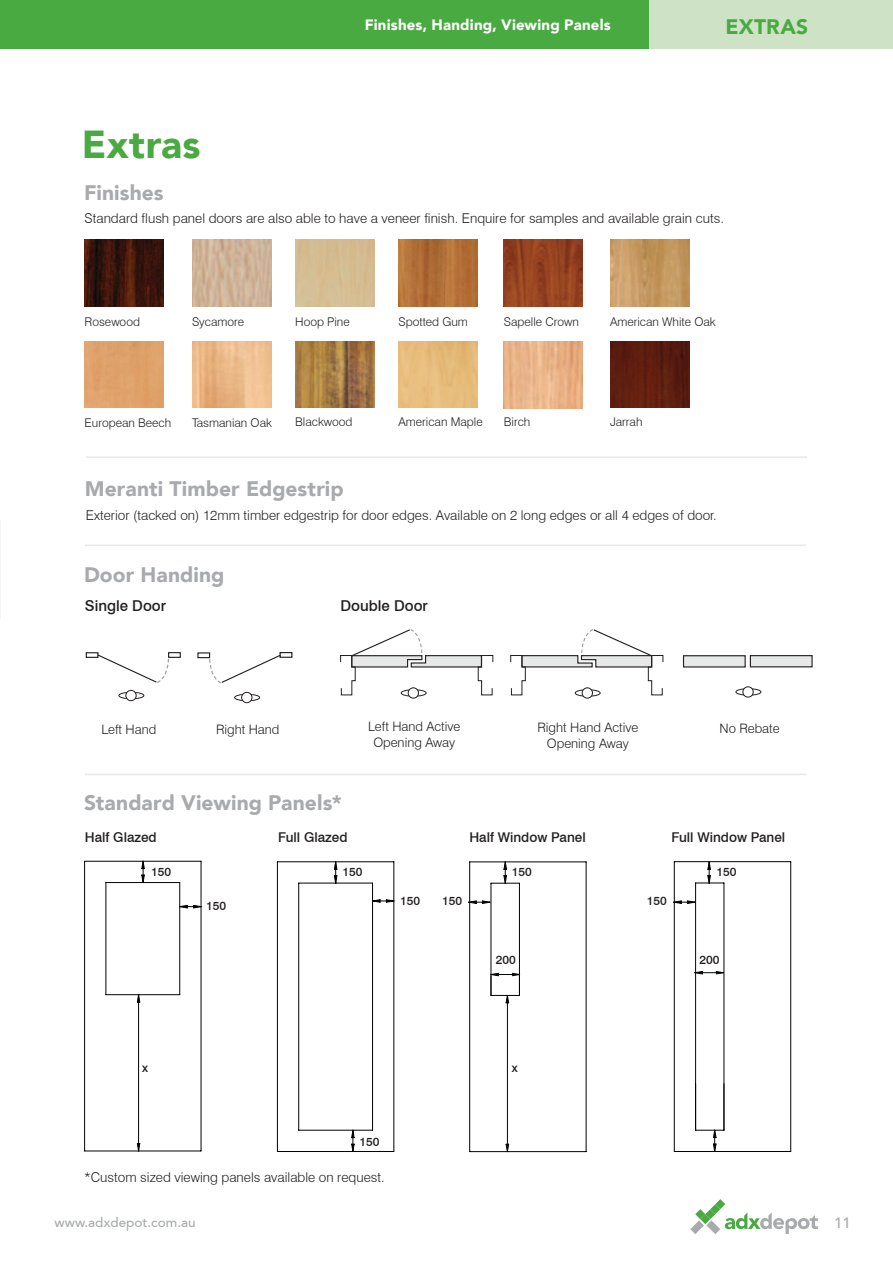
<style>
.page{position:relative;width:893px;height:1263px;background:#fff}
.page>*{position:absolute;margin:0;border:0;box-sizing:border-box;transform-origin:0 0}
.t1{font:900 39px "Avenir 95";letter-spacing:.005em;color:#4aaa42}
.t2{font:900 21px "Avenir 95";letter-spacing:.005em;color:#a8aaad}
.t3{font:900 21px "Avenir 95";letter-spacing:.015em;color:#4aaa42}
.t4{font:900 15px "Avenir 95";letter-spacing:.015em;color:#fff}
.t5{font:500 15px "Swiss 721 BT";color:#231f20}
.t6{font:500 15px "Avenir 65";color:#a8aaad}
.t7{font:300 13.5px "Swiss 721 BT";color:#231f20}
.t8{font:500 13.5px "Swiss 721 BT";color:#231f20}
.t9{font:500 13.5px "Avenir 65";color:#a8aaad}
.t10{font:300 13.05px/15.6px "Swiss 721 BT";color:#231f20;text-align:center}
.t11{font:300 12px "Swiss 721 BT";color:#231f20}
.t12{font:500 12px "Swiss 721 BT";color:#231f20}
</style>
<div class="page">
<svg style="left:340px;top:629px;width:154px;height:67px"></svg>
<svg style="left:510px;top:629px;width:154px;height:67px"></svg>
<img style="left:85px;top:240px;width:79px;height:67px">
<img style="left:192px;top:240px;width:79px;height:67px">
<img style="left:610px;top:240px;width:79px;height:67px">
<div style="left:85px;top:341px;width:79px;height:67px;background:#dfa26b"></div>
<img style="left:192px;top:341px;width:79px;height:67px">
<img style="left:504px;top:240px;width:79px;height:67px">
<img style="left:398px;top:240px;width:79px;height:67px">
<img style="left:504px;top:341px;width:79px;height:67px">
<img style="left:610px;top:341px;width:79px;height:67px">
<img style="left:295px;top:341px;width:79px;height:67px">
<img style="left:398px;top:341px;width:79px;height:67px">
<div style="left:683px;top:656px;width:62px;height:11px;background:#e7e8e8"></div>
<div style="left:683px;top:655px;width:63px;height:12px;border:1px solid #231f20"></div>
<div style="left:750px;top:656px;width:62px;height:11px;background:#e7e8e8"></div>
<div style="left:750px;top:655px;width:63px;height:12px;border:1px solid #231f20"></div>
<div style="left:197px;top:652px;width:13px;height:6px;border:1px solid #231f20"></div>
<div style="left:279px;top:652px;width:13px;height:6px;border:1px solid #231f20"></div>
<svg style="left:208px;top:654px;width:74px;height:30px"></svg>
<div style="left:168px;top:652px;width:13px;height:6px;border:1px solid #231f20"></div>
<div style="left:86px;top:652px;width:13px;height:6px;border:1px solid #231f20"></div>
<svg style="left:96px;top:653px;width:74px;height:30px"></svg>
<div style="left:401px;top:689px;width:26px;height:8px;border:1px solid #231f20;border-radius:50%"></div>
<div style="left:408px;top:688px;width:10px;height:10px;background:#fff;border-radius:50%"></div>
<div style="left:408px;top:687px;width:11px;height:11px;border:1px solid #231f20;border-radius:50%"></div>
<div style="left:575px;top:689px;width:26px;height:8px;border:1px solid #231f20;border-radius:50%"></div>
<div style="left:582px;top:688px;width:10px;height:10px;background:#fff;border-radius:50%"></div>
<div style="left:582px;top:687px;width:11px;height:11px;border:1px solid #231f20;border-radius:50%"></div>
<div style="left:735px;top:688px;width:26px;height:8px;border:1px solid #231f20;border-radius:50%"></div>
<div style="left:743px;top:687px;width:10px;height:10px;background:#fff;border-radius:50%"></div>
<div style="left:742px;top:686px;width:12px;height:11px;border:1px solid #231f20;border-radius:50%"></div>
<div style="left:118px;top:692px;width:26px;height:7px;border:1px solid #231f20;border-radius:50%"></div>
<div style="left:126px;top:690px;width:10px;height:11px;background:#fff;border-radius:50%"></div>
<div style="left:125px;top:690px;width:12px;height:11px;border:1px solid #231f20;border-radius:50%"></div>
<div style="left:234px;top:694px;width:26px;height:7px;border:1px solid #231f20;border-radius:50%"></div>
<div style="left:242px;top:692px;width:10px;height:11px;background:#fff;border-radius:50%"></div>
<div style="left:241px;top:692px;width:11px;height:11px;border:1px solid #231f20;border-radius:50%"></div>
<div style="left:0;top:0;width:676px;height:49px;background:#4aaa42"></div>
<div style="left:649px;top:0;width:244px;height:49px;background:#cee3c6"></div>
<svg style="left:690px;top:1199px;width:128px;height:35px"></svg>
<svg style="left:84px;top:861px;width:707px;height:291px"></svg>
<svg style="left:334px;top:861px;width:390px;height:142px"></svg>
<hr style="left:85px;top:544px;width:721px;height:2px;background:#e7e8e8">
<hr style="left:85px;top:774px;width:721px;height:1px;background:#e7e8e8">
<hr style="left:86px;top:456px;width:721px;height:2px;background:#e7e8e8">
<h1 class="t1" style="left:82px;top:128px;width:120px">Extras</h1>
<h2 class="t2" style="left:84px;top:184px;width:81px">Finishes</h2>
<p class="t4" style="left:365px;top:18px;width:247px">Finishes, Handing, Viewing Panels</p>
<h2 class="t3" style="left:725px;top:18px;width:84px">EXTRAS</h2>
<p class="t7" style="left:85px;top:213px;width:641px">Standard flush panel doors are also able to have a veneer finish. Enquire for samples and available grain cuts.</p>
<p class="t11" style="left:85px;top:317px;width:57px">Rosewood</p>
<p class="t11" style="left:192px;top:317px;width:54px">Sycamore</p>
<p class="t11" style="left:295px;top:317px;width:56px">Hoop Pine</p>
<p class="t11" style="left:610px;top:317px;width:107px">American White Oak</p>
<p class="t11" style="left:398px;top:318px;width:71px">Spotted Gum</p>
<p class="t11" style="left:504px;top:318px;width:77px">Sapelle Crown</p>
<p class="t11" style="left:85px;top:418px;width:88px">European Beech</p>
<p class="t11" style="left:192px;top:418px;width:81px">Tasmanian Oak</p>
<p class="t11" style="left:295px;top:417px;width:59px">Blackwood</p>
<p class="t11" style="left:398px;top:417px;width:86px">American Maple</p>
<p class="t11" style="left:504px;top:417px;width:28px">Birch</p>
<p class="t11" style="left:610px;top:417px;width:34px">Jarrah</p>
<h2 class="t2" style="left:85px;top:480px;width:260px">Meranti Timber Edgestrip</h2>
<p class="t7" style="left:86px;top:510px;width:632px">Exterior (tacked on) 12mm timber edgestrip for door edges. Available on 2 long edges or all 4 edges of door.</p>
<h2 class="t2" style="left:84px;top:566px;width:142px">Door Handing</h2>
<p class="t5" style="left:85px;top:600px;width:83px">Single Door</p>
<p class="t5" style="left:340px;top:600px;width:89px">Double Door</p>
<p class="t10" style="left:368px;top:720px;width:94px">Left Hand Active<br>Opening Away</p>
<p class="t10" style="left:537px;top:721px;width:102px">Right Hand Active<br>Opening Away</p>
<p class="t10" style="left:101px;top:723px;width:56px">Left Hand</p>
<p class="t10" style="left:719px;top:722px;width:62px">No Rebate</p>
<p class="t10" style="left:216px;top:723px;width:65px">Right Hand</p>
<h2 class="t2" style="left:84px;top:794px;width:259px">Standard Viewing Panels*</h2>
<p class="t8" style="left:85px;top:832px;width:73px">Half Glazed</p>
<p class="t8" style="left:278px;top:832px;width:71px">Full Glazed</p>
<p class="t8" style="left:469px;top:832px;width:118px">Half Window Panel</p>
<p class="t8" style="left:671px;top:832px;width:115px">Full Window Panel</p>
<p class="t12" style="left:151px;top:867px;width:22px">150</p>
<p class="t12" style="left:206px;top:901px;width:22px">150</p>
<p class="t12" style="left:342px;top:867px;width:22px">150</p>
<p class="t12" style="left:512px;top:867px;width:22px">150</p>
<p class="t12" style="left:716px;top:867px;width:22px">150</p>
<p class="t12" style="left:400px;top:896px;width:22px">150</p>
<p class="t12" style="left:442px;top:896px;width:22px">150</p>
<p class="t12" style="left:647px;top:896px;width:22px">150</p>
<p class="t12" style="left:496px;top:955px;width:22px">200</p>
<p class="t12" style="left:142px;top:1063px;width:7px">x</p>
<p class="t12" style="left:512px;top:1063px;width:7px">x</p>
<p class="t12" style="left:359px;top:1137px;width:22px">150</p>
<p class="t7" style="left:84px;top:1172px;width:302px">*Custom sized viewing panels available on request.</p>
<p class="t12" style="left:700px;top:955px;width:22px">200</p>
<p class="t9" style="left:55px;top:1216px;width:143px">www.adxdepot.com.au</p>
<p class="t6" style="left:834px;top:1216px;width:18px">11</p>
</div>
